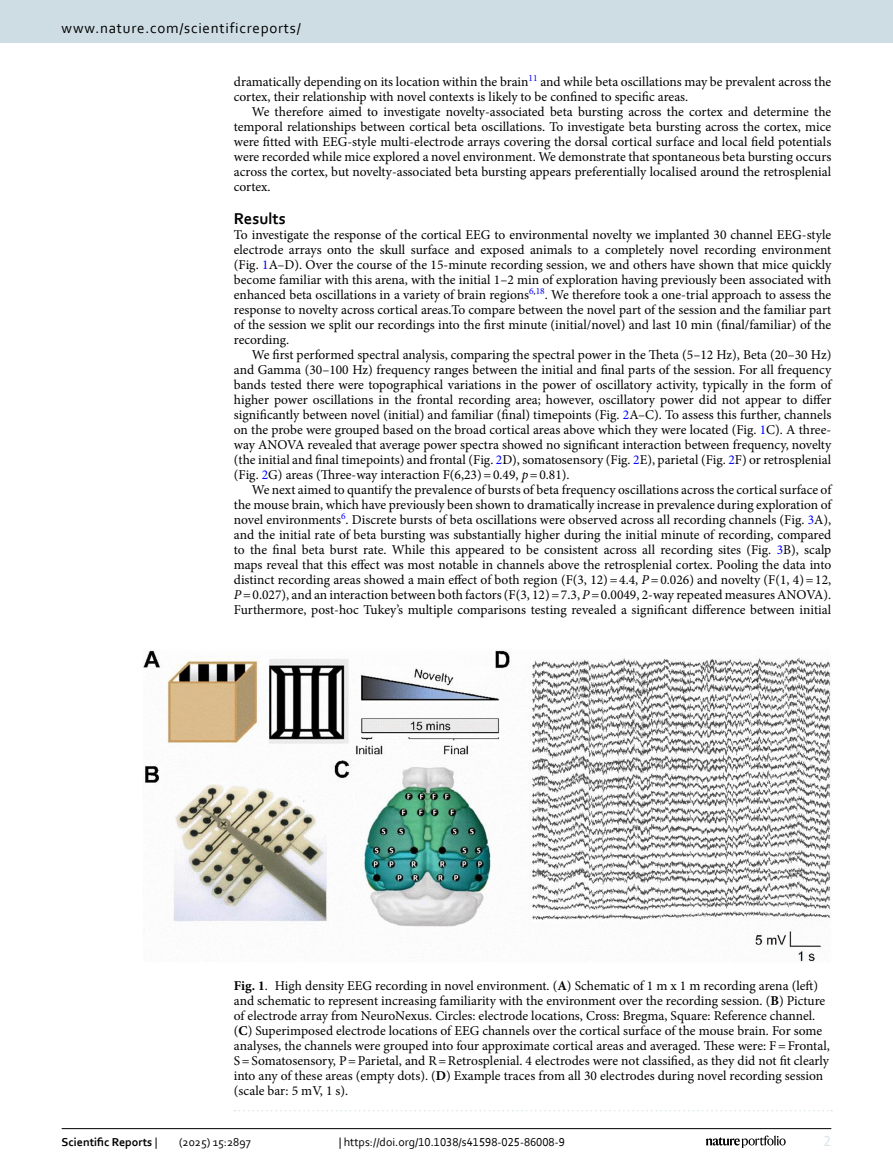
<style>
.page{position:relative;width:893px;height:1174px;background:#fff}
.page>*{position:absolute;margin:0;border:0;box-sizing:border-box;transform-origin:0 0}
.Head_1{font:700 16.5px "Corbel";color:#000}
.t1{font:15px "Corbel";letter-spacing:.05em;color:#000}
.t2{font:15px "Corbel";color:#d9e4eb}
.Body_Text_Indent{font:13.5px/15px "Minion Pro";color:#000;text-align:justify}
.Figure_Caption{font:13.5px/15px "Minion Pro";color:#000}
.Body_Text{font:13.5px/15px "Minion Pro";color:#000;text-align:justify}
.t3{font:12px "Corbel";color:#000}
.t4{font:700 12px "Corbel";color:#000}
.s1{color:#00f}
.s2{font-style:italic}
.s3{font-weight:700}
.s4{font-weight:400}
</style>
<div class="page">
<img style="left:143px;top:650px;width:688px;height:312px">
<svg style="left:235px;top:1110px;width:597px;height:1px"></svg>
<hr style="left:62px;top:1128px;width:769px;height:1px;background:#000">
<svg style="left:706px;top:1135px;width:80px;height:12px"></svg>
<div style="left:0;top:0;width:893px;height:43px;background:#cedde4"></div>
<p class="t1" style="left:62px;top:18px;width:241px">www.nature.com/scientificreports/</p>
<p class="Body_Text_Indent" style="left:234px;top:74px;width:599px">dramatically depending on its location within the brain<sup>11</sup> and while beta oscillations may be prevalent across the cortex, their relationship with novel contexts is likely to be confined to specific areas.</p>
<p class="Body_Text_Indent" style="left:234px;top:104px;width:599px;text-indent:18px">We therefore aimed to investigate novelty-associated beta bursting across the cortex and determine the temporal relationships between cortical beta oscillations. To investigate beta bursting across the cortex, mice were fitted with EEG-style multi-electrode arrays covering the dorsal cortical surface and local field potentials were recorded while mice explored a novel environment. We demonstrate that spontaneous beta bursting occurs across the cortex, but novelty-associated beta bursting appears preferentially localised around the retrosplenial cortex.</p>
<p class="Head_1" style="left:234px;top:208px;width:53px">Results</p>
<p class="Body_Text" style="left:234px;top:227px;width:599px">To investigate the response of the cortical EEG to environmental novelty we implanted 30 channel EEG-style electrode arrays onto the skull surface and exposed animals to a completely novel recording environment (Fig. <span class="s1">1</span>A–D). Over the course of the 15-minute recording session, we and others have shown that mice quickly become familiar with this arena, with the initial 1–2 min of exploration having previously been associated with enhanced beta oscillations in a variety of brain regions<sup>6</sup><sup>,</sup><sup>18</sup>. We therefore took a one-trial approach to assess the response to novelty across cortical areas.To compare between the novel part of the session and the familiar part of the session we split our recordings into the first minute (initial/novel) and last 10 min (final/familiar) of the recording.</p>
<p class="Body_Text_Indent" style="left:234px;top:347px;width:599px;text-indent:18px">We first performed spectral analysis, comparing the spectral power in the Theta (5–12 Hz), Beta (20–30 Hz) and Gamma (30–100 Hz) frequency ranges between the initial and final parts of the session. For all frequency bands tested there were topographical variations in the power of oscillatory activity, typically in the form of higher power oscillations in the frontal recording area; however, oscillatory power did not appear to differ significantly between novel (initial) and familiar (final) timepoints (Fig. <span class="s1">2</span>A–C). To assess this further, channels on the probe were grouped based on the broad cortical areas above which they were located (Fig. <span class="s1">1</span>C). A three&shy;way ANOVA revealed that average power spectra showed no significant interaction between frequency, novelty (the initial and final timepoints) and frontal (Fig. <span class="s1">2</span>D), somatosensory (Fig. <span class="s1">2</span>E), parietal (Fig. <span class="s1">2</span>F) or retrosplenial (Fig. <span class="s1">2</span>G) areas (Three-way interaction F(6,23)=0.49, <span class="s2">p</span>=0.81).</p>
<p class="Body_Text_Indent" style="left:234px;top:482px;width:599px;text-indent:18px">We next aimed to quantify the prevalence of bursts of beta frequency oscillations across the cortical surface of the mouse brain, which have previously been shown to dramatically increase in prevalence during exploration of novel environments<sup>6</sup>. Discrete bursts of beta oscillations were observed across all recording channels (Fig. <span class="s1">3</span>A), and the initial rate of beta bursting was substantially higher during the initial minute of recording, compared to the final beta burst rate. While this appeared to be consistent across all recording sites (Fig. <span class="s1">3</span>B), scalp maps reveal that this effect was most notable in channels above the retrosplenial cortex. Pooling the data into distinct recording areas showed a main effect of both region (F(3, 12)=4.4, <span class="s2">P</span>=0.026) and novelty (F(1, 4)=12, <span class="s2">P</span>=0.027), and an interaction between both factors (F(3, 12)=7.3, <span class="s2">P</span>=0.0049, 2-way repeated measures ANOVA).<br>Furthermore, post-hoc Tukey’s multiple comparisons testing revealed a significant difference between initial</p>
<p class="Figure_Caption" style="left:234px;top:978px;width:597px"><span class="s3">Fig. 1</span>. High density EEG recording in novel environment. (<span class="s3">A</span>) Schematic of 1 m x 1 m recording arena (left) and schematic to represent increasing familiarity with the environment over the recording session. (<span class="s3">B</span>) Picture of electrode array from NeuroNexus. Circles: electrode locations, Cross: Bregma, Square: Reference channel. (<span class="s3">C</span>) Superimposed electrode locations of EEG channels over the cortical surface of the mouse brain. For some analyses, the channels were grouped into four approximate cortical areas and averaged. These were: F=Frontal, S=Somatosensory, P=Parietal, and R=Retrosplenial. 4 electrodes were not classified, as they did not fit clearly into any of these areas (empty dots). (<span class="s3">D</span>) Example traces from all 30 electrodes during novel recording session (scale bar: 5 mV, 1 s).</p>
<p class="t4" style="left:62px;top:1134px;width:97px">Scientific Reports <span class="s4">|</span></p>
<p class="t3" style="left:179px;top:1134px;width:73px">(2025) 15:2897</p>
<p class="t3" style="left:339px;top:1134px;width:228px">| https://doi.org/10.1038/s41598-025-86008-9</p>
<p class="t2" style="left:824px;top:1132px;width:9px">2</p>
</div>
